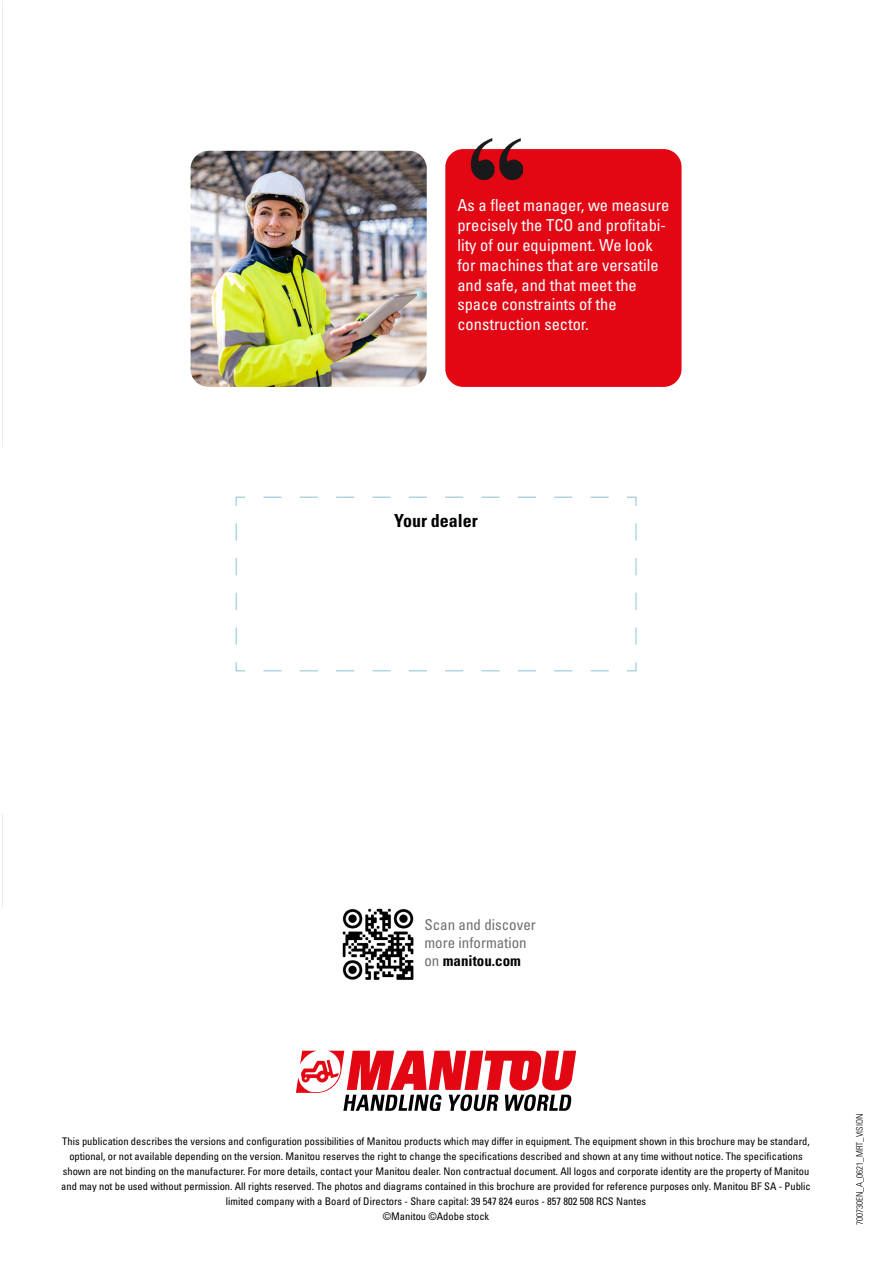
<style>
.page{position:relative;width:893px;height:1263px;background:#fff}
.page>*{position:absolute;margin:0;border:0;box-sizing:border-box;transform-origin:0 0}
.t1{font:18px "Univers LTCYR 67 Bold Cond";color:#000}
.t2{font:condensed 16.5px/19.8px "Univers LTCYR 57";color:#fff}
.t3{font:condensed 15px/18px "Univers LTCYR 57";color:#70706f}
.t4{font:15px "Univers LTCYR 67 Bold Cond";color:#000}
.t5{font:condensed 10.5px/15px "Univers LTCYR 57";color:#000;text-align:center}
.t6{font:9px "Univers LTCYR 47 Light Cond";color:#000}
.s1{font-family:"Univers LTCYR 57";font-stretch:condensed;color:#70706f}
</style>
<div class="page">
<svg style="left:296px;top:1050px;width:280px;height:61px"></svg>
<svg style="left:263px;top:671px;width:346px;height:1px"></svg>
<svg style="left:636px;top:523px;width:1px;height:122px"></svg>
<svg style="left:236px;top:497px;width:400px;height:174px"></svg>
<img style="left:191px;top:151px;width:236px;height:236px">
<div style="left:445px;top:149px;width:237px;height:238px;background:#e30613;border-radius:18px"></div>
<img style="left:470px;top:138px;width:53px;height:42px">
<img style="left:342px;top:908px;width:72px;height:72px">
<h2 class="t2" style="left:457px;top:195px;width:214px">As a fleet manager, we measure precisely the TCO and profitabi&shy;lity of our equipment. We look for machines that are versatile and safe, and that meet the space constraints of the construction sector.</h2>
<h1 class="t1" style="left:394px;top:509px;width:85px">Your dealer</h1>
<h3 class="t3" style="left:424px;top:915px;width:113px">Scan and discover more information</h3>
<h3 class="t4" style="left:424px;top:952px;width:98px"><span class="s1">on</span> manitou.com</h3>
<p class="t5" style="left:61px;top:1133px;width:751px">This publication describes the versions and configuration possibilities of Manitou products which may differ in equipment. The equipment shown in this brochure may be standard, optional, or not available depending on the version. Manitou reserves the right to change the specifications described and shown at any time without notice. The specifications shown are not binding on the manufacturer. For more details, contact your Manitou dealer. Non contractual document. All logos and corporate identity are the property of Manitou and may not be used without permission. All rights reserved. The photos and diagrams contained in this brochure are provided for reference purposes only. Manitou BF SA - Public limited company with a Board of Directors - Share capital: 39 547 824 euros - 857 802 508 RCS Nantes<br>©Manitou ©Adobe stock</p>
<p class="t6" style="left:853px;top:1225px;width:113px;rotate:-90deg">700730EN_A_0621_MRT_VISION</p>
</div>
